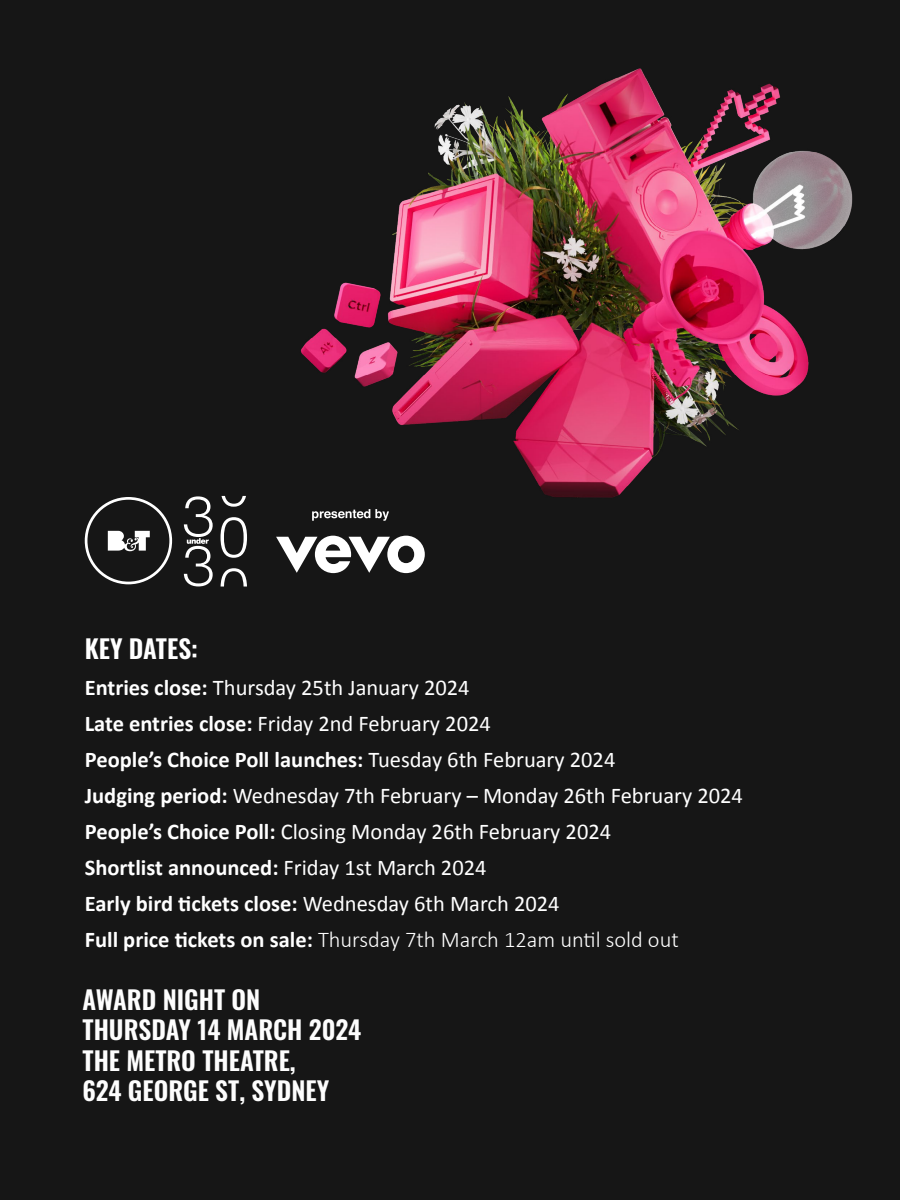
<style>
.page{position:relative;width:900px;height:1200px;background:#161616}
.page>*{position:absolute;margin:0;border:0;box-sizing:border-box;transform-origin:0 0}
.t1{font:600 25.5px/30.6px "Oswald";color:#fdfdfd}
.t2{font:600 25.5px "Oswald";color:#fff}
.t3{font:22.5px/36px "Calibri";color:#fff}
.s1{font-weight:700}
.s2{font-weight:300}
</style>
<div class="page">
<svg style="left:85px;top:497px;width:87px;height:87px;background:#3d3d3d"></svg>
<svg style="left:221px;top:517px;width:26px;height:41px"></svg>
<svg style="left:222px;top:496px;width:24px;height:11px"></svg>
<svg style="left:221px;top:568px;width:26px;height:19px"></svg>
<svg style="left:184px;top:496px;width:29px;height:90px"></svg>
<svg style="left:276px;top:536px;width:149px;height:37px"></svg>
<img style="left:293px;top:6px;width:603px;height:515px">
<p class="t2" style="left:85px;top:635px;width:115px">KEY DATES:</p>
<p class="t3" style="left:85px;top:669px;width:660px"><span class="s1">Entries close:</span> Thursday 25th January 2024<br><span class="s1">Late entries close:</span> Friday 2nd February 2024<br><span class="s1">People’s Choice Poll launches:</span> Tuesday 6th February 2024<br><span class="s1">Judging period:</span> Wednesday 7th February – Monday 26th February 2024<br><span class="s1">People’s Choice Poll:</span> Closing Monday 26th February 2024<br><span class="s1">Shortlist announced:</span> Friday 1st March 2024<br><span class="s1">Early bird tickets close:</span> Wednesday 6th March 2024<br><span class="s1">Full price tickets on sale:</span> <span class="s2">Thursday 7th March 12am until sold out</span></p>
<p class="t1" style="left:82px;top:985px;width:280px">AWARD NIGHT ON<br>THURSDAY 14 MARCH 2024<br>THE METRO THEATRE,<br>624 GEORGE ST, SYDNEY</p>
</div>
